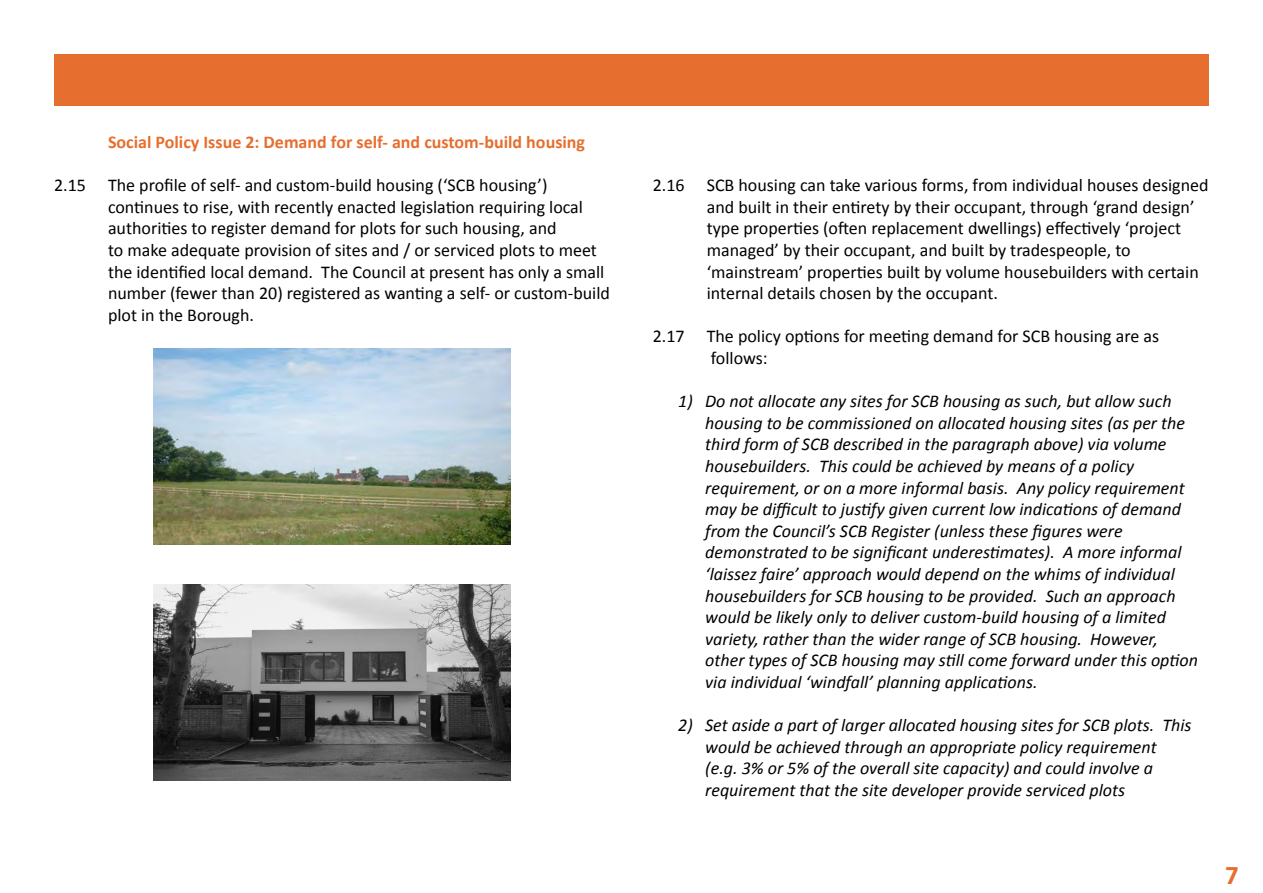
<style>
.page{position:relative;width:1263px;height:893px;background:#fff}
.page>*{position:absolute;margin:0;border:0;box-sizing:border-box;transform-origin:0 0}
.t1{font:700 27px "Calibri";color:#e66e2e}
.t2{font:italic 18px/21.6px "Calibri";color:#000}
.t3{font:18px/21.6px "Calibri";color:#000}
.t4{font:700 18px "Calibri";color:#e66e2e}
</style>
<div class="page">
<div style="left:54px;top:54px;width:1155px;height:51px;background:#e66e2e"></div>
<img style="left:154px;top:349px;width:356px;height:195px">
<img style="left:154px;top:585px;width:356px;height:195px">
<p class="t4" style="left:108px;top:131px;width:479px">Social Policy Issue 2: Demand for self- and custom-build housing</p>
<p class="t3" style="left:108px;top:174px;width:503px;text-indent:-54px">2.15 The profile of self- and custom-build housing (‘SCB housing’) continues to rise, with recently enacted legislation requiring local authorities to register demand for plots for such housing, and<br>to make adequate provision of sites and / or serviced plots to meet the identified local demand. The Council at present has only a small number (fewer than 20) registered as wanting a self- or custom-build plot in the Borough.</p>
<p class="t3" style="left:707px;top:174px;width:503px;text-indent:-54px">2.16 SCB housing can take various forms, from individual houses designed and built in their entirety by their occupant, through ‘grand design’ type properties (often replacement dwellings) effectively ‘project managed’ by their occupant, and built by tradespeople, to ‘mainstream’ properties built by volume housebuilders with certain internal details chosen by the occupant.</p>
<p class="t3" style="left:711px;top:326px;width:450px;text-indent:-58px">2.17 The policy options for meeting demand for SCB housing are as follows:</p>
<p class="t2" style="left:705px;top:390px;width:494px;text-indent:-27px">1) Do not allocate any sites for SCB housing as such, but allow such housing to be commissioned on allocated housing sites (as per the third form of SCB described in the paragraph above) via volume housebuilders. This could be achieved by means of a policy requirement, or on a more informal basis. Any policy requirement may be difficult to justify given current low indications of demand from the Council’s SCB Register (unless these figures were demonstrated to be significant underestimates). A more informal ‘laissez faire’ approach would depend on the whims of individual housebuilders for SCB housing to be provided. Such an approach would be likely only to deliver custom-build housing of a limited variety, rather than the wider range of SCB housing. However, other types of SCB housing may still come forward under this option via individual ‘windfall’ planning applications.</p>
<p class="t2" style="left:705px;top:714px;width:488px;text-indent:-27px">2) Set aside a part of larger allocated housing sites for SCB plots. This would be achieved through an appropriate policy requirement (e.g. 3% or 5% of the overall site capacity) and could involve a requirement that the site developer provide serviced plots</p>
<h1 class="t1" style="left:1225px;top:858px;width:15px">7</h1>
</div>
